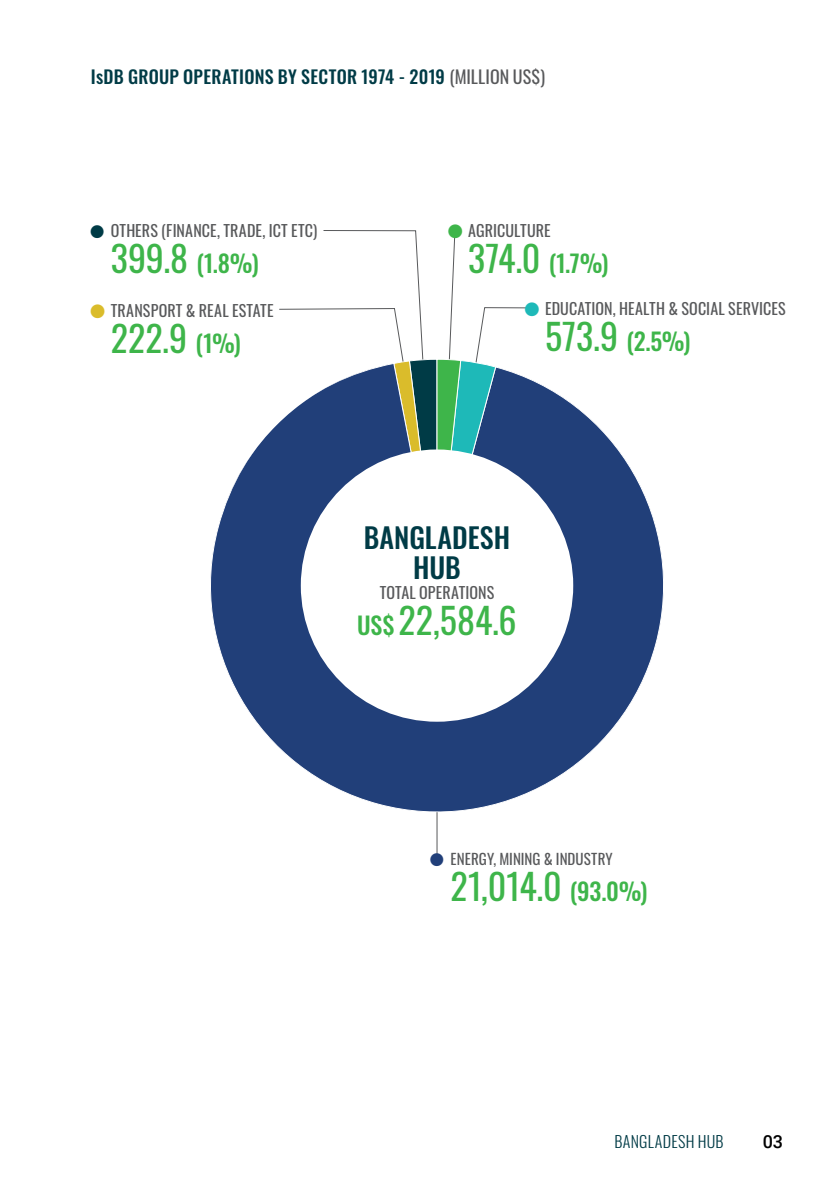
<style>
.page{position:relative;width:840px;height:1191px;background:#fff}
.page>*{position:absolute;margin:0;border:0;box-sizing:border-box;transform-origin:0 0}
.t1{font:36px "Oswald";letter-spacing:.005em;color:#3eb54a}
.t2{font:500 28px/30px "Oswald";color:#003b46;text-align:center}
.t3{font:500 24px "Oswald";color:#3eb54a}
.t4{font:500 18px "Oswald";letter-spacing:.01em;color:#003b46}
.t5{font:500 18px "Roboto";color:#000}
.t6{font:16px "Oswald";letter-spacing:.01em;color:#58595b}
.t7{font:300 16px "Oswald";letter-spacing:.02em;color:#003b46}
.t8{font:15px "Oswald";color:#58595b}
.s1{font-weight:400;color:#58595b}
.s2{font-weight:400;font-size:36px}
.s3{font-weight:500;font-size:24px}
</style>
<div class="page">
<hr style="left:436px;top:802px;width:1px;height:57px;background:#58595b">
<svg style="left:210px;top:424px;width:453px;height:388px"></svg>
<div style="left:300px;top:449px;width:273px;height:272px;background:#fff;border-radius:50%"></div>
<svg style="left:436px;top:853px;width:2px;height:7px"></svg>
<svg style="left:278px;top:230px;width:333px;height:357px"></svg>
<p class="t4" style="left:91px;top:67px;width:455px">IsDB GROUP OPERATIONS BY SECTOR 1974 - 2019 <span class="s1">(MILLION US$)</span></p>
<p class="t6" style="left:111px;top:217px;width:208px">OTHERS (FINANCE, TRADE, ICT ETC)</p>
<h3 class="t3" style="left:111px;top:251px;width:149px"><span class="s2">399.8</span> (1.8%)</h3>
<p class="t6" style="left:111px;top:296px;width:164px">TRANSPORT &amp; REAL ESTATE</p>
<h1 class="t1" style="left:111px;top:306px;width:132px">222.9 <span class="s3">(1%)</span></h1>
<p class="t6" style="left:468px;top:217px;width:84px">AGRICULTURE</p>
<h3 class="t3" style="left:468px;top:251px;width:142px"><span class="s2">374.0</span> (1.7%)</h3>
<p class="t6" style="left:544px;top:294px;width:242px">EDUCATION, HEALTH &amp; SOCIAL SERVICES</p>
<h3 class="t3" style="left:544px;top:328px;width:147px"><span class="s2">573.9</span> (2.5%)</h3>
<h2 class="t2" style="left:363px;top:525px;width:148px">BANGLADESH<br>HUB</h2>
<p class="t6" style="left:379px;top:578px;width:116px">TOTAL OPERATIONS</p>
<h1 class="t1" style="left:357px;top:588px;width:161px"><span class="s3">US$</span> 22,584.6</h1>
<p class="t8" style="left:450px;top:846px;width:164px">ENERGY, MINING &amp; INDUSTRY</p>
<h1 class="t1" style="left:450px;top:854px;width:198px">21,014.0 <span class="s3">(93.0%)</span></h1>
<p class="t7" style="left:614px;top:1127px;width:111px">BANGLADESH HUB</p>
<p class="t5" style="left:762px;top:1129px;width:22px">03</p>
</div>
